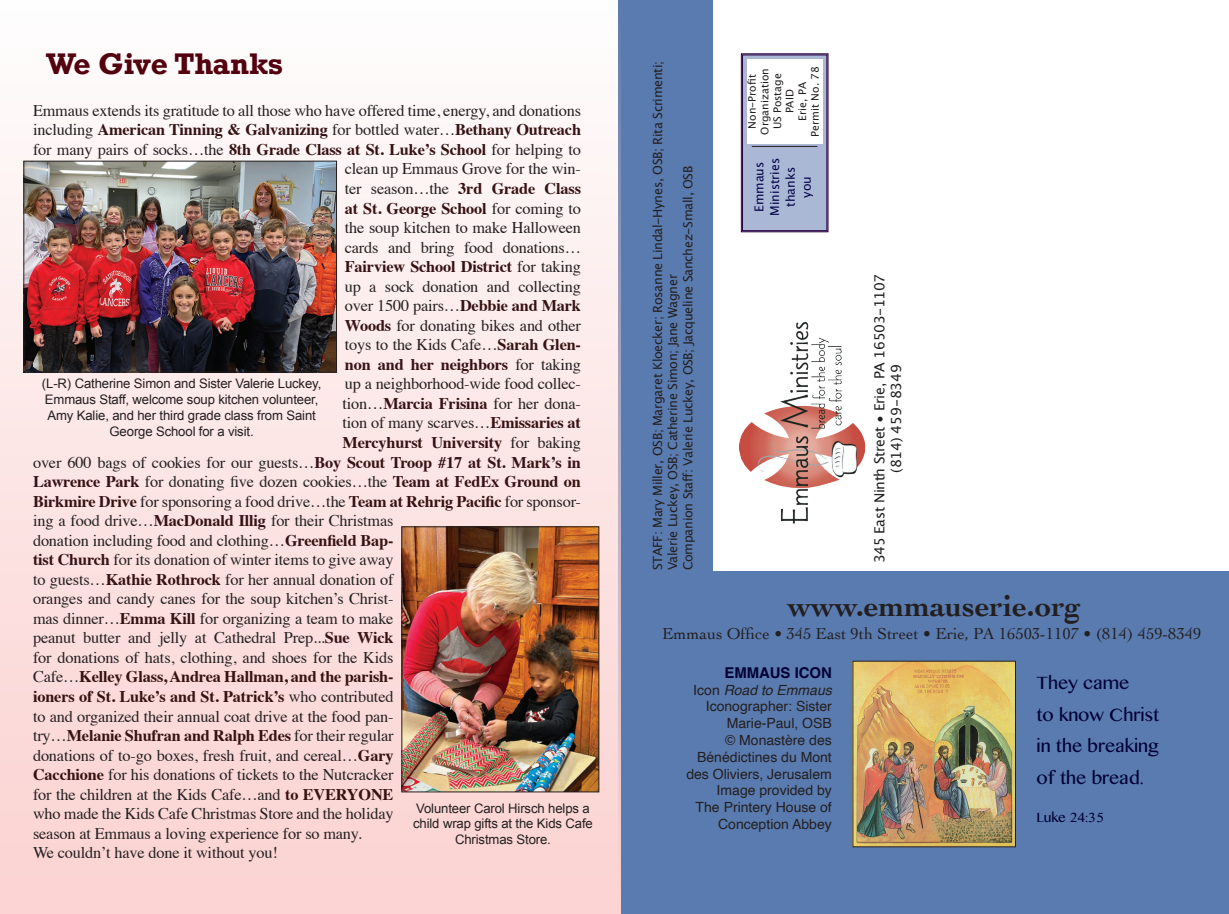
<style>
.page{position:relative;width:1229px;height:914px;background:#fff}
.page>*{position:absolute;margin:0;border:0;box-sizing:border-box;transform-origin:0 0}
.t1{font:700 31.5px "Cochin";color:#231f20}
.t2{font:700 28px "Rockwell";color:#53000f}
.t3{font:21px/31.5px "Khmer MN";color:#000035}
.t4{font:16.62px "Cochin";color:#231f20}
.t5{font:16.28px "Times";letter-spacing:-.01em;color:#231f20}
.t6{font:700 16.28px "Times";letter-spacing:-.01em;color:#371213}
.t7{font:15.75px "Khmer MN";color:#000035}
.t8{font:700 14.88px "Helvetica";color:#000035}
.t9{font:14px/16.8px "Helvetica";color:#231f20;text-align:right}
.t10{font:14px/16.8px "Lucida Grande";letter-spacing:-.025em;color:#231f20;text-align:center}
.t11{font:13.12px/15.8px "Arial";letter-spacing:-.01em;color:#231f20;text-align:center}
.t12{font:12.6px/15px "Lucida Grande";letter-spacing:-.025em;color:#231f20}
.t13{font:12.25px/15.8px "Lucida Grande";color:#06034b;text-align:center}
.t14{font:10.5px/12.6px "Lucida Grande";color:#231f20;text-align:center}
.s1{font-weight:400;color:#231f20}
.s2{font-weight:700;color:#371213}
.s3{font-weight:700;color:#361414}
.s4{font-style:italic}
</style>
<div class="page">
<div style="left:618px;top:0;width:610px;height:914px;background:#5a7baf"></div>
<div style="left:713px;top:0;width:515px;height:570px;background:#fff"></div>
<svg style="left:740px;top:53px;width:89px;height:180px;background:#a4adcc"></svg>
<div style="left:742px;top:55px;width:85px;height:176px;border:1px solid #2b0040"></div>
<div style="left:747px;top:59px;width:76px;height:85px;background:#fff"></div>
<hr style="left:751px;top:146px;width:66px;height:1px;background:#231f20">
<img style="left:739px;top:322px;width:127px;height:202px">
<img style="left:854px;top:662px;width:160px;height:183px">
<div style="left:852px;top:660px;width:164px;height:187px;border:1px solid #231f20"></div>
<div style="left:0;top:0;width:621px;height:914px;background:linear-gradient(to bottom,#fdfcfc,#fad1d0)"></div>
<img style="left:25px;top:163px;width:310px;height:207px">
<div style="left:23px;top:161px;width:314px;height:211px;border:1px solid #231f20"></div>
<img style="left:403px;top:528px;width:194px;height:262px">
<div style="left:401px;top:526px;width:198px;height:266px;border:1px solid #231f20"></div>
<h2 class="t2" style="left:46px;top:46px;width:238px">We Give Thanks</h2>
<p class="t5" style="left:33px;top:95px;width:549px">Emmaus extends its gratitude to all those who have offered time, energy, and donations</p>
<p class="t6" style="left:33px;top:114px;width:549px"><span class="s1">including</span> American Tinning &amp; Galvanizing <span class="s1">for bottled water…</span>Bethany Outreach</p>
<p class="t5" style="left:33px;top:134px;width:549px">for many pairs of socks…the <span class="s2">8th Grade Class at St. Luke’s School</span> for helping to</p>
<p class="t5" style="left:345px;top:154px;width:238px">clean up Emmaus Grove for the win-</p>
<p class="t5" style="left:345px;top:173px;width:238px">ter season…the <span class="s2">3rd Grade Class</span></p>
<p class="t6" style="left:345px;top:192px;width:238px">at St. George School <span class="s1">for coming to</span></p>
<p class="t5" style="left:345px;top:212px;width:238px">the soup kitchen to make Halloween</p>
<p class="t5" style="left:345px;top:232px;width:238px">cards and bring food donations…</p>
<p class="t6" style="left:345px;top:251px;width:238px">Fairview School District <span class="s1">for taking</span></p>
<p class="t5" style="left:345px;top:271px;width:238px">up a sock donation and collecting</p>
<p class="t5" style="left:345px;top:290px;width:238px">over 1500 pairs…<span class="s2">Debbie and Mark</span></p>
<p class="t5" style="left:345px;top:310px;width:238px"><span class="s2">Woods</span> for donating bikes and other</p>
<p class="t5" style="left:345px;top:329px;width:238px">toys to the Kids Cafe…<span class="s2">Sarah Glen-</span></p>
<p class="t6" style="left:345px;top:349px;width:238px">non and her neighbors <span class="s1">for taking</span></p>
<p class="t5" style="left:345px;top:368px;width:238px">up a neighborhood-wide food collec-</p>
<p class="t5" style="left:342px;top:388px;width:240px">tion…<span class="s2">Marcia Frisina</span> for her dona-</p>
<p class="t5" style="left:342px;top:408px;width:240px">tion of many scarves…<span class="s2">Emissaries at</span></p>
<p class="t6" style="left:342px;top:427px;width:240px">Mercyhurst University <span class="s1">for baking</span></p>
<p class="t5" style="left:33px;top:447px;width:549px">over 600 bags of cookies for our guests…<span class="s2">Boy Scout Troop #17 at St. Mark’s in</span></p>
<p class="t6" style="left:33px;top:466px;width:549px">Lawrence Park <span class="s1">for donating five dozen cookies…the</span> Team at FedEx Ground on</p>
<p class="t5" style="left:33px;top:486px;width:549px"><span class="s2">Birkmire Drive</span> for sponsoring a food drive…the <span class="s2">Team at Rehrig Pacific</span> for sponsor-</p>
<p class="t5" style="left:33px;top:505px;width:362px">ing a food drive…<span class="s2">MacDonald Illig</span> for their Christmas</p>
<p class="t5" style="left:33px;top:525px;width:362px">donation including food and clothing…<span class="s2">Greenfield Bap-</span></p>
<p class="t5" style="left:33px;top:544px;width:362px"><span class="s2">tist Church</span> for its donation of winter items to give away</p>
<p class="t5" style="left:33px;top:564px;width:362px">to guests…<span class="s2">Kathie Rothrock</span> for her annual donation of</p>
<p class="t5" style="left:33px;top:583px;width:362px">oranges and candy canes for the soup kitchen’s Christ-</p>
<p class="t5" style="left:33px;top:603px;width:362px">mas dinner…<span class="s3">Emma Kill</span> for organizing a team to make</p>
<p class="t5" style="left:33px;top:622px;width:362px">peanut butter and jelly at Cathedral Prep...<span class="s2">Sue Wick</span></p>
<p class="t5" style="left:33px;top:642px;width:362px">for donations of hats, clothing, and shoes for the Kids</p>
<p class="t6" style="left:33px;top:661px;width:362px"><span class="s1">Cafe…</span>Kelley Glass, Andrea Hallman, and the parish-</p>
<p class="t6" style="left:33px;top:681px;width:362px">ioners of St. Luke’s and St. Patrick’s <span class="s1">who contributed</span></p>
<p class="t5" style="left:33px;top:700px;width:362px">to and organized their annual coat drive at the food pan-</p>
<p class="t6" style="left:33px;top:720px;width:362px"><span class="s1">try…</span>Melanie Shufran and Ralph Edes <span class="s1">for their regular</span></p>
<p class="t5" style="left:33px;top:740px;width:362px">donations of to-go boxes, fresh fruit, and cereal…<span class="s2">Gary</span></p>
<p class="t5" style="left:33px;top:759px;width:362px"><span class="s2">Cacchione</span> for his donations of tickets to the Nutcracker</p>
<p class="t5" style="left:33px;top:779px;width:362px">for the children at the Kids Cafe…and <span class="s2">to EVERYONE</span></p>
<p class="t5" style="left:33px;top:798px;width:362px">who made the Kids Cafe Christmas Store and the holiday</p>
<p class="t5" style="left:33px;top:818px;width:330px">season at Emmaus a loving experience for so many.</p>
<p class="t5" style="left:33px;top:837px;width:246px">We couldn’t have done it without you!</p>
<p class="t11" style="left:42px;top:376px;width:281px">(L-R) Catherine Simon and Sister Valerie Luckey, Emmaus Staff, welcome soup kitchen volunteer, Amy Kalie, and her third grade class from Saint George School for a visit.</p>
<p class="t11" style="left:413px;top:800px;width:181px">Volunteer Carol Hirsch helps a child wrap gifts at the Kids Cafe<br>Christmas Store.</p>
<p class="t12" style="left:650px;top:570px;width:511px;rotate:-90deg">STAFF: Mary Miller, OSB; Margaret Kloecker; Rosanne Lindal-Hynes, OSB; Rita Scrimenti;<br>Valerie Luckey, OSB; Catherine Simon; Jane Wagner<br>Companion Staff: Valerie Luckey, OSB; Jacqueline Sanchez-Small, OSB</p>
<p class="t14" style="left:746px;top:137px;width:72px;rotate:-90deg">Non-Profit<br>Organization<br>US Postage<br>PAID<br>Erie, PA<br>Permit No. 78</p>
<p class="t13" style="left:751px;top:216px;width:59px;rotate:-90deg">Emmaus<br>Ministries thanks you</p>
<p class="t10" style="left:871px;top:563px;width:291px;rotate:-90deg">345 East Ninth Street • Erie, PA 16503-1107 (814) 459-8349</p>
<h1 class="t1" style="left:787px;top:585px;width:294px">www.emmauserie.org</h1>
<p class="t4" style="left:662px;top:622px;width:541px">Emmaus Office • 345 East 9th Street • Erie, PA 16503-1107 • (814) 459-8349</p>
<p class="t8" style="left:724px;top:663px;width:109px">EMMAUS ICON</p>
<p class="t9" style="left:686px;top:681px;width:147px">Icon <span class="s4">Road to Emmaus<br></span>Iconographer: Sister<br>Marie-Paul, OSB<br>© Monastère des<br>Bénédictines du Mont des Oliviers, Jerusalem<br>Image provided by<br>The Printery House of<br>Conception Abbey</p>
<p class="t3" style="left:1036px;top:666px;width:124px">They came<br>to know Christ in the breaking of the bread.</p>
<p class="t7" style="left:1036px;top:807px;width:69px">Luke 24:35</p>
</div>
